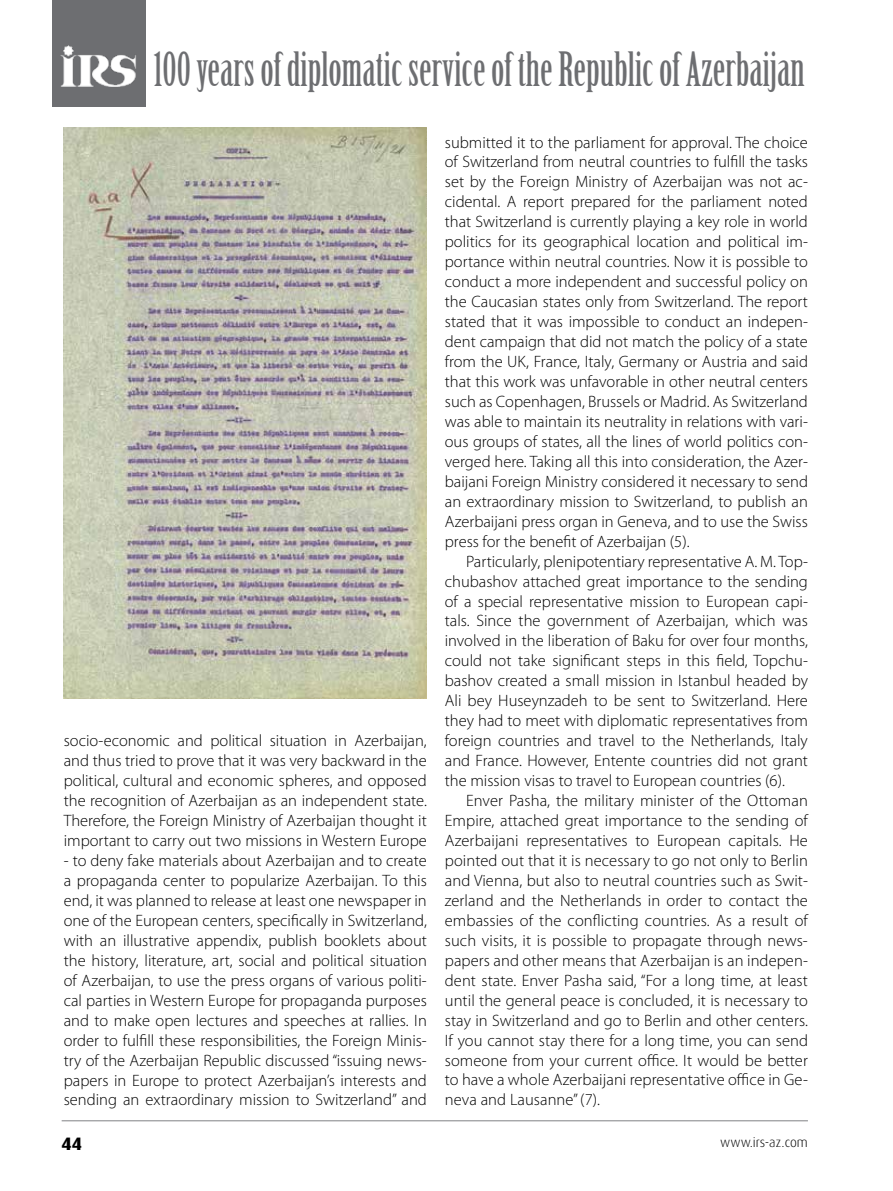
<style>
.page{position:relative;width:893px;height:1191px;background:#fff}
.page>*{position:absolute;margin:0;border:0;box-sizing:border-box;transform-origin:0 0}
.t1{font:46.2px "Birch Std";color:#6d6e71}
.t2{font:800 18px "Dax Pro";color:#000}
.t3{font:300 16.5px/20px "Myriad Pro";color:#000;text-align:justify}
.t4{font:300 13.5px "Dax Pro";color:#000}
</style>
<div class="page">
<hr style="left:62px;top:1120px;width:746px;height:1px;background:#808285">
<img style="left:64px;top:128px;width:363px;height:571px">
<div style="left:52px;top:0;width:94px;height:106px;background:#6d6e71"></div>
<img style="left:60px;top:45px;width:76px;height:41px">
<h1 class="t1" style="left:154px;top:44px;width:653px">100 years of diplomatic service of the Republic of Azerbaijan</h1>
<p class="t3" style="left:64px;top:731px;width:365px">socio-economic and political situation in Azerbaijan, and thus tried to prove that it was very backward in the political, cultural and economic spheres, and opposed the recognition of Azerbaijan as an independent state.<br>Therefore, the Foreign Ministry of Azerbaijan thought it important to carry out two missions in Western Europe</p>
<p class="t3" style="left:64px;top:851px;width:365px">- to deny fake materials about Azerbaijan and to create a propaganda center to popularize Azerbaijan. To this end, it was planned to release at least one newspaper in one of the European centers, specifically in Switzerland, with an illustrative appendix, publish booklets about the history, literature, art, social and political situation of Azerbaijan, to use the press organs of various politi&shy;cal parties in Western Europe for propaganda purposes and to make open lectures and speeches at rallies. In order to fulfill these responsibilities, the Foreign Minis&shy;try of the Azerbaijan Republic discussed “issuing news&shy;papers in Europe to protect Azerbaijan’s interests and sending an extraordinary mission to Switzerland” and</p>
<p class="t3" style="left:445px;top:132px;width:365px">submitted it to the parliament for approval. The choice of Switzerland from neutral countries to fulfill the tasks set by the Foreign Ministry of Azerbaijan was not ac&shy;cidental. A report prepared for the parliament noted that Switzerland is currently playing a key role in world politics for its geographical location and political im&shy;portance within neutral countries. Now it is possible to conduct a more independent and successful policy on the Caucasian states only from Switzerland. The report stated that it was impossible to conduct an indepen&shy;dent campaign that did not match the policy of a state from the UK, France, Italy, Germany or Austria and said that this work was unfavorable in other neutral centers such as Copenhagen, Brussels or Madrid. As Switzerland was able to maintain its neutrality in relations with vari&shy;ous groups of states, all the lines of world politics con&shy;verged here. Taking all this into consideration, the Azer&shy;baijani Foreign Ministry considered it necessary to send an extraordinary mission to Switzerland, to publish an Azerbaijani press organ in Geneva, and to use the Swiss press for the benefit of Azerbaijan (5).</p>
<p class="t3" style="left:445px;top:551px;width:365px;text-indent:21px">Particularly, plenipotentiary representative A. M. Top&shy;chubashov attached great importance to the sending of a special representative mission to European capi&shy;tals. Since the government of Azerbaijan, which was involved in the liberation of Baku for over four months, could not take significant steps in this field, Topchu&shy;bashov created a small mission in Istanbul headed by Ali bey Huseynzadeh to be sent to Switzerland. Here they had to meet with diplomatic representatives from foreign countries and travel to the Netherlands, Italy and France. However, Entente countries did not grant the mission visas to travel to European countries (6).</p>
<p class="t3" style="left:445px;top:791px;width:365px;text-indent:21px">Enver Pasha, the military minister of the Ottoman Empire, attached great importance to the sending of Azerbaijani representatives to European capitals. He pointed out that it is necessary to go not only to Berlin and Vienna, but also to neutral countries such as Swit&shy;zerland and the Netherlands in order to contact the embassies of the conflicting countries. As a result of such visits, it is possible to propagate through news&shy;papers and other means that Azerbaijan is an indepen&shy;dent state. Enver Pasha said, “For a long time, at least until the general peace is concluded, it is necessary to stay in Switzerland and go to Berlin and other centers.<br>If you cannot stay there for a long time, you can send someone from your current office. It would be better to have a whole Azerbaijani representative office in Ge&shy;neva and Lausanne” (7).</p>
<p class="t2" style="left:62px;top:1131px;width:22px">44</p>
<p class="t4" style="left:720px;top:1133px;width:89px">www.irs-az.com</p>
</div>
